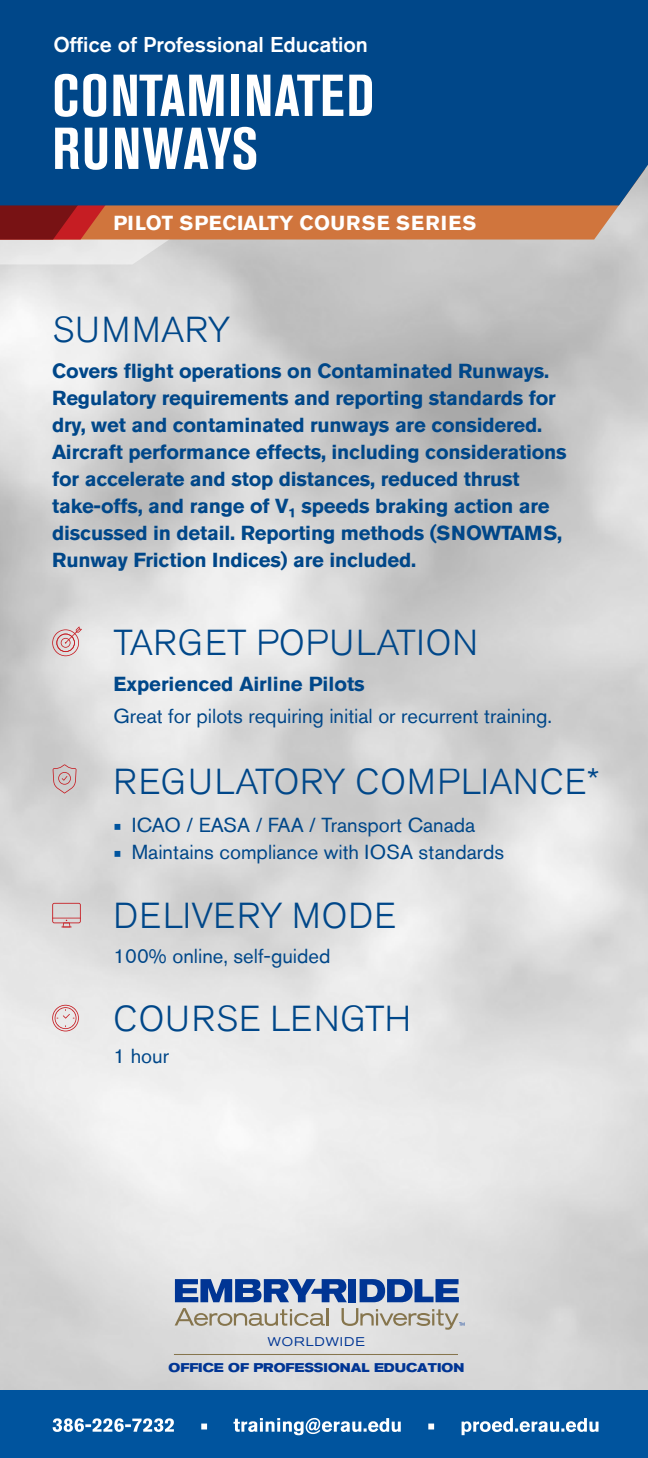
<style>
.page{position:relative;width:648px;height:1458px;background:#fff}
.page>*{position:absolute;margin:0;border:0;box-sizing:border-box;transform-origin:0 0}
.t1{font:700 condensed 58.5px/53.1px "Akzidenz Grotesk Std";letter-spacing:.015em;color:#fff}
.t2{font:300 36px "Akzidenz Grotesk Std";letter-spacing:.03em;color:#004789}
.t3{font:500 21.38px "Akzidenz Grotesk Std";color:#fff}
.t4{font:700 20.25px/27px "Akzidenz Grotesk Std";letter-spacing:-.01em;color:#004789}
.t5{font:20.25px "Akzidenz Grotesk Std";color:#004789}
.t6{font:700 20.25px "Akzidenz Grotesk Std";letter-spacing:.025em;color:#fff}
.t7{font:700 expanded 12.6px "Akzidenz Grotesk BE";color:#003594;scale:.94 1}
.t8{font:expanded 12.6px "Akzidenz Grotesk Std";letter-spacing:.08em;color:#003594;scale:.94 1}
.s1{font-family:"Minion Pro";color:#00549e}
</style>
<div class="page">
<img style="left:0;top:205px;width:648px;height:1185px">
<div style="left:0;top:1390px;width:648px;height:68px;background:#00549e"></div>
<div style="left:349px;top:1279px;width:7px;height:23px;background:#003594"></div>
<svg style="left:360px;top:1279px;width:99px;height:23px;background:#4e70ae"></svg>
<svg style="left:175px;top:1279px;width:172px;height:23px;background:#496dae"></svg>
<svg style="left:175px;top:1308px;width:154px;height:18px;background:#c7c2b6"></svg>
<svg style="left:342px;top:1308px;width:122px;height:22px;background:#cbc7be"></svg>
<hr style="left:174px;top:1354px;width:284px;height:1px;background:#86754d">
<svg style="left:52px;top:627px;width:30px;height:29px"></svg>
<svg style="left:53px;top:764px;width:24px;height:30px"></svg>
<svg style="left:52px;top:1005px;width:27px;height:26px"></svg>
<svg style="left:52px;top:903px;width:29px;height:25px"></svg>
<svg style="left:53px;top:1418px;width:546px;height:17px"></svg>
<svg style="left:186px;top:205px;width:459px;height:35px;background:#cd7d4c"></svg>
<svg style="left:0;top:205px;width:186px;height:59px;background:#c38677"></svg>
<div style="left:0;top:0;width:648px;height:205px;background:#004789"></div>
<p class="t3" style="left:53px;top:31px;width:316px">Office of Professional Education</p>
<h1 class="t1" style="left:52px;top:69px;width:324px">CONTAMINATED<br>RUNWAYS</h1>
<p class="t6" style="left:113px;top:211px;width:365px">PILOT SPECIALTY COURSE SERIES</p>
<h2 class="t2" style="left:52px;top:310px;width:179px">SUMMARY</h2>
<p class="t4" style="left:52px;top:358px;width:516px">Covers flight operations on Contaminated Runways.<br>Regulatory requirements and reporting standards for dry, wet and contaminated runways are considered.<br>Aircraft performance effects, including considerations for accelerate and stop distances, reduced thrust take-offs, and range of V¹ speeds braking action are discussed in detail. Reporting methods (SNOWTAMS, Runway Friction Indices) are included.</p>
<h2 class="t2" style="left:114px;top:622px;width:366px">TARGET POPULATION</h2>
<p class="t4" style="left:113px;top:670px;width:253px">Experienced Airline Pilots</p>
<p class="t5" style="left:113px;top:703px;width:440px">Great for pilots requiring initial or recurrent training.</p>
<h2 class="t2" style="left:114px;top:761px;width:488px">REGULATORY COMPLIANCE*</h2>
<p class="t5" style="left:113px;top:813px;width:364px"><span class="s1">■</span> ICAO / EASA / FAA / Transport Canada</p>
<p class="t5" style="left:113px;top:840px;width:392px"><span class="s1">■</span> Maintains compliance with IOSA standards</p>
<h2 class="t2" style="left:114px;top:895px;width:284px">DELIVERY MODE</h2>
<p class="t5" style="left:113px;top:944px;width:219px">100% online, self-guided</p>
<h2 class="t2" style="left:114px;top:998px;width:299px">COURSE LENGTH</h2>
<p class="t5" style="left:113px;top:1044px;width:57px">1 hour</p>
<p class="t8" style="left:268px;top:1334px;width:105px">WORLDWIDE</p>
<p class="t7" style="left:169px;top:1361px;width:316px">OFFICE OF PROFESSIONAL EDUCATION</p>
</div>
